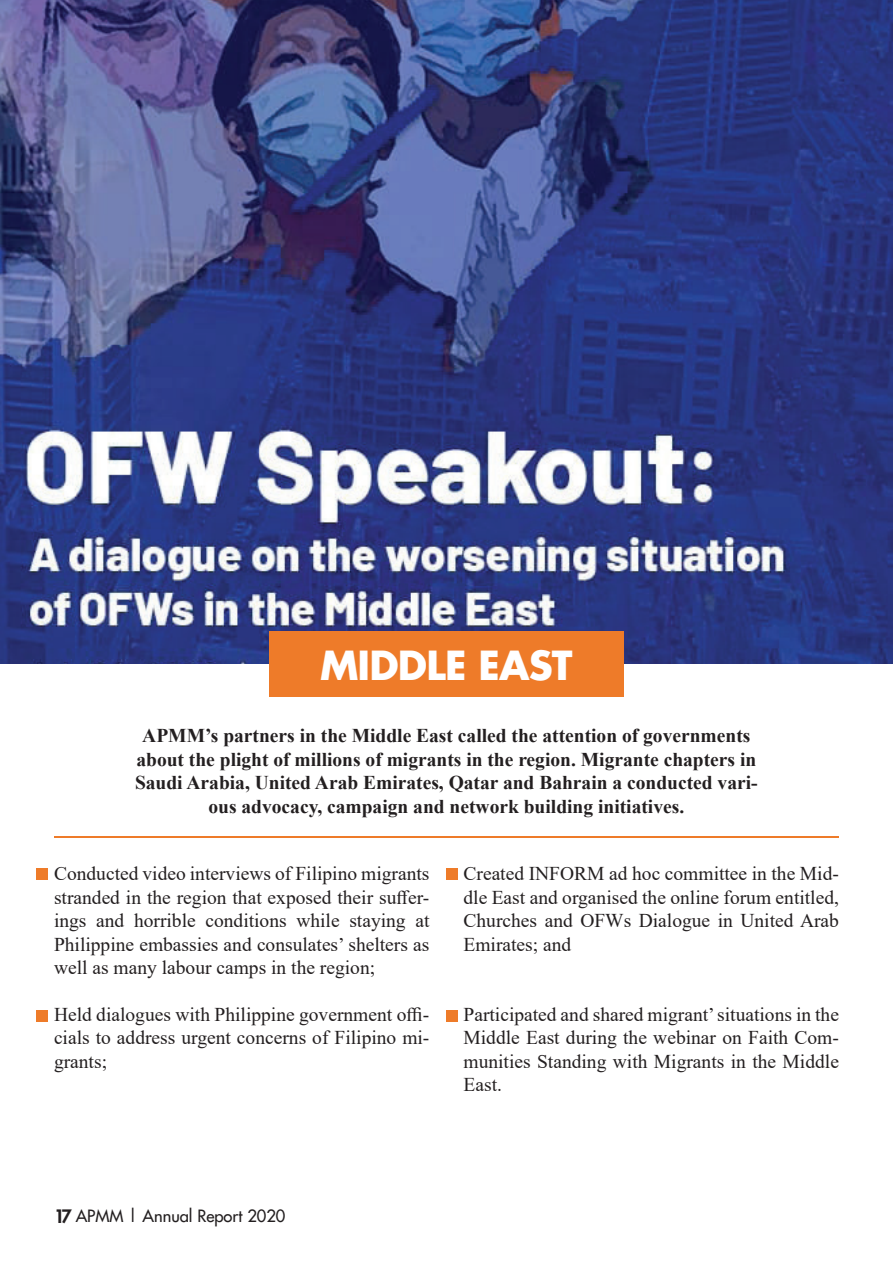
<style>
.page{position:relative;width:893px;height:1263px;background:#fff}
.page>*{position:absolute;margin:0;border:0;box-sizing:border-box;transform-origin:0 0}
.t1{font:700 39px "Futura LT";letter-spacing:-.02em;color:#fff}
.t2{font:19.5px/23.4px "Times New Roman";color:#231f20;text-align:justify}
.t3{font:700 19.5px/23.4px "Times New Roman";color:#231f20;text-align:center}
.t4{font:16.5px "Futura LT";color:#231f20}
.s1{font-weight:800;font-size:18px}
</style>
<div class="page">
<img style="left:0;top:0;width:893px;height:663px">
<div style="left:269px;top:631px;width:355px;height:66px;background:#ee7b29"></div>
<div style="left:36px;top:868px;width:12px;height:12px;background:#ee7b29"></div>
<div style="left:446px;top:868px;width:11px;height:12px;background:#ee7b29"></div>
<div style="left:36px;top:1010px;width:12px;height:11px;background:#ee7b29"></div>
<div style="left:446px;top:1010px;width:11px;height:11px;background:#ee7b29"></div>
<hr style="left:54px;top:836px;width:785px;height:2px;background:#ee7b29">
<p class="t1" style="left:320px;top:639px;width:254px">MIDDLE EAST</p>
<p class="t3" style="left:135px;top:723px;width:624px">APMM’s partners in the Middle East called the attention of governments about the plight of millions of migrants in the region. Migrante chapters in Saudi Arabia, United Arab Emirates, Qatar and Bahrain a conducted vari&shy;ous advocacy, campaign and network building initiatives.</p>
<p class="t2" style="left:54px;top:861px;width:377px">Conducted video interviews of Filipino migrants stranded in the region that exposed their suffer&shy;ings and horrible conditions while staying at Philippine embassies and consulates’ shelters as well as many labour camps in the region;</p>
<p class="t2" style="left:54px;top:1002px;width:377px">Held dialogues with Philippine government offi&shy;cials to address urgent concerns of Filipino mi&shy;grants;</p>
<p class="t2" style="left:463px;top:861px;width:377px">Created INFORM ad hoc committee in the Mid&shy;dle East and organised the online forum entitled, Churches and OFWs Dialogue in United Arab Emirates; and</p>
<p class="t2" style="left:463px;top:1002px;width:377px">Participated and shared migrant’ situations in the Middle East during the webinar on Faith Com&shy;munities Standing with Migrants in the Middle East.</p>
<p class="t4" style="left:54px;top:1205px;width:233px"><span class="s1">17</span> APMM | Annual Report 2020</p>
</div>
